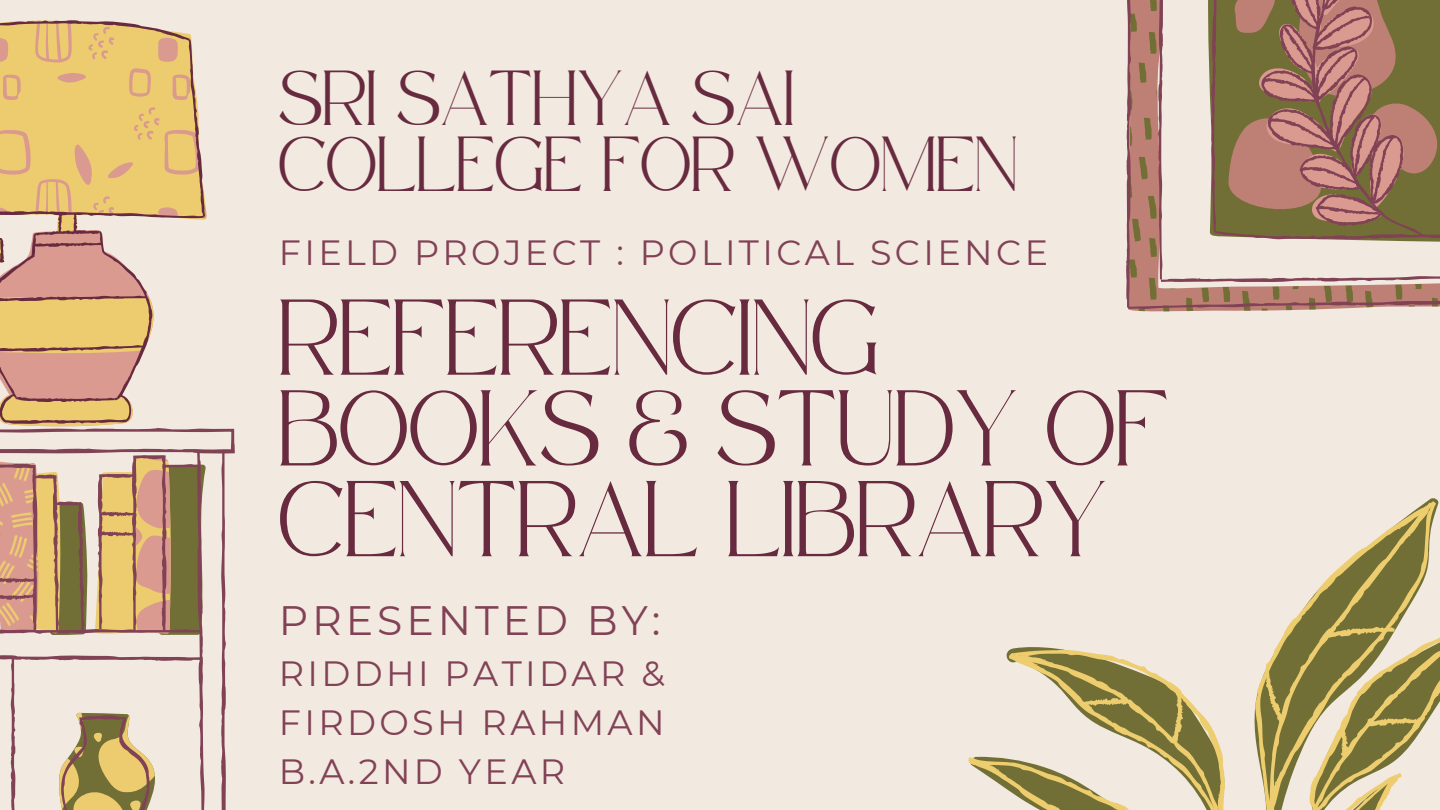
<style>
.page{position:relative;width:1440px;height:810px;background:#f2e9e1}
.page>*{position:absolute;margin:0;border:0;box-sizing:border-box;transform-origin:0 0}
.t1{font:52.5px/90.8px "Safira March";color:#672a3f}
.t2{font:41px "Montserrat";letter-spacing:.095em;color:#814256}
.t3{font:38px/66px "Safira March";color:#672a3f}
.t4{font:35px "Montserrat";letter-spacing:.095em;color:#814256}
</style>
<div class="page">
<svg style="left:1126px;top:0;width:314px;height:309px"></svg>
<svg style="left:0;top:20px;width:235px;height:790px"></svg>
<svg style="left:1294px;top:503px;width:139px;height:116px"></svg>
<svg style="left:968px;top:619px;width:472px;height:191px"></svg>
<p class="t3" style="left:279px;top:79px;width:741px">SRI SATHYA SAI<br>COLLEGE FOR WOMEN</p>
<p class="t4" style="left:279px;top:231px;width:771px">FIELD PROJECT : POLITICAL SCIENCE</p>
<p class="t1" style="left:279px;top:311px;width:892px">REFERENCING<br>BOOKS &amp; STUDY OF<br>CENTRAL LIBRARY</p>
<p class="t2" style="left:279px;top:596px;width:383px">PRESENTED BY:</p>
<p class="t4" style="left:279px;top:653px;width:388px">RIDDHI PATIDAR &amp;</p>
<h1 class="t4" style="left:279px;top:701px;width:387px">FIRDOSH RAHMAN</h1>
<p class="t4" style="left:279px;top:750px;width:288px">B.A.2ND YEAR</p>
</div>
